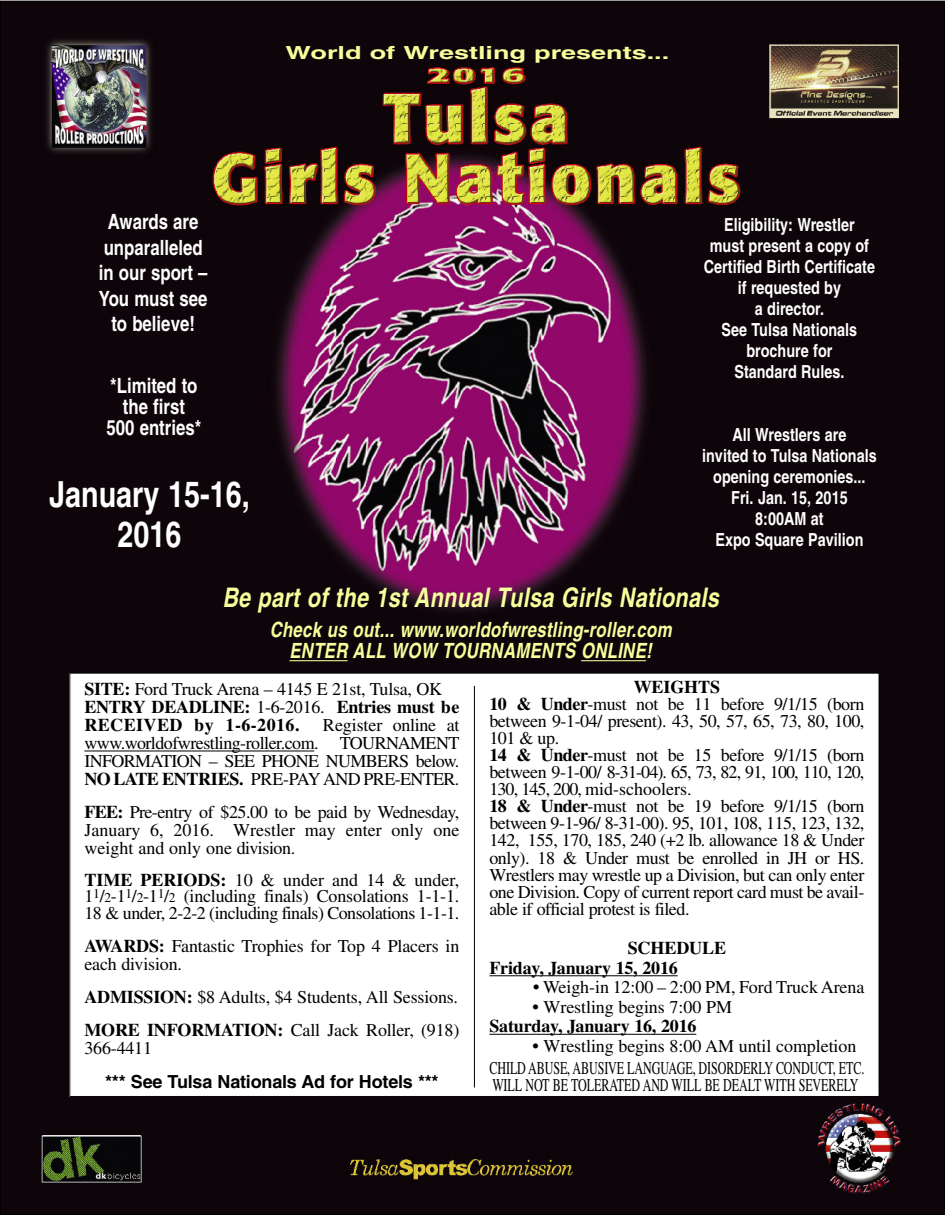
<style>
.page{position:relative;width:945px;height:1215px;background:#fff}
.page>*{position:absolute;margin:0;border:0;box-sizing:border-box;transform-origin:0 0}
.t1{font:700 36px/40.5px "Helvetica";color:#fff;text-align:center;scale:.8 1}
.t2{font:italic 700 27px "Helvetica";letter-spacing:.015em;color:#f5ff9c;scale:.8 1}
.t3{font:700 21px/25.5px "Helvetica";color:#fff;text-align:center;scale:.8 1}
.t4{font:italic 700 21px/21px "Helvetica";letter-spacing:.015em;color:#f5ff9c;text-align:center;scale:.8 1}
.t5{font:18px/17.1px "Times";letter-spacing:-.025em;color:#000;text-align:justify}
.t6{font:700 18px/21px "Helvetica";color:#fff;text-align:center;scale:.8 1}
.t7{font:700 18px/18px "Times";letter-spacing:-.01em;color:#000}
.t8{font:18px/22.5px "Times";letter-spacing:-.005em;color:#000}
.t9{font:18px "Times";letter-spacing:-.005em;color:#000;scale:.67 1}
.t10{font:700 18px "Helvetica";letter-spacing:-.01em;color:#000}
.t11{font:700 18px "Helvetica";color:#f5ff9c;scale:1.5 1}
.s1{font-weight:400}
.s2{font-weight:700}
.s3{font-size:13.5px}
</style>
<div class="page">
<img style="left:2px;top:3px;width:941px;height:1210px">
<hr style="left:289px;top:660px;width:59px;height:1px;background:#f5ff9c">
<hr style="left:581px;top:660px;width:65px;height:1px;background:#f5ff9c">
<div style="left:70px;top:673px;width:809px;height:423px;background:#fff"></div>
<hr style="left:84px;top:751px;width:230px;height:1px;background:#000">
<hr style="left:489px;top:975px;width:189px;height:1px;background:#000">
<hr style="left:489px;top:1034px;width:207px;height:1px;background:#000">
<hr style="left:474px;top:686px;width:1px;height:401px;background:#000">
<p class="t11" style="left:286px;top:41px;width:257px">World of Wrestling presents...</p>
<p class="t3" style="left:99px;top:209px;width:138px">Awards are unparalleled in our sport –<br>You must see to believe!</p>
<p class="t3" style="left:107px;top:375px;width:120px;line-height:21px">*Limited to the first<br>500 entries*</p>
<h1 class="t1" style="left:49px;top:474px;width:253px">January 15-16,<br>2016</h1>
<p class="t6" style="left:704px;top:214px;width:215px">Eligibility: Wrestler<br>must present a copy of<br>Certified Birth Certificate if requested by<br>a director.<br>See Tulsa Nationals brochure for<br>Standard Rules.</p>
<p class="t6" style="left:702px;top:424px;width:220px">All Wrestlers are<br>invited to Tulsa Nationals opening ceremonies...<br>Fri. Jan. 15, 2015<br>8:00AM at<br>Expo Square Pavilion</p>
<h2 class="t2" style="left:222px;top:581px;width:622px">Be part of the 1st Annual Tulsa Girls Nationals</h2>
<p class="t4" style="left:270px;top:619px;width:504px">Check us out... www.worldofwrestling-roller.com<br>ENTER ALL WOW TOURNAMENTS ONLINE!</p>
<p class="t7" style="left:84px;top:680px;width:377px">SITE: <span class="s1">Ford Truck Arena – 4145 E 21st, Tulsa, OK<br></span>ENTRY DEADLINE: <span class="s1">1-6-2016.</span> Entries must be<br>RECEIVED by 1-6-2016.</p>
<p class="t5" style="left:84px;top:716px;width:377px;line-height:18px;text-indent:238px">Register online at www.worldofwrestling-roller.com. TOURNAMENT INFORMATION – SEE PHONE NUMBERS below.<br><span class="s2">NO LATE ENTRIES.</span> PRE-PAY AND PRE-ENTER.</p>
<p class="t5" style="left:84px;top:803px;width:377px;line-height:18px"><span class="s2">FEE:</span> Pre-entry of $25.00 to be paid by Wednesday, January 6, 2016. Wrestler may enter only one weight and only one division.</p>
<p class="t5" style="left:84px;top:871px;width:377px;line-height:16.5px"><span class="s2">TIME PERIODS:</span> 10 &amp; under and 14 &amp; under, 1<sup>1</sup>/<span class="s3">2</span>-1<sup>1</sup>/<span class="s3">2</span>-1<sup>1</sup>/<span class="s3">2</span> (including finals) Consolations 1-1-1.<br>18 &amp; under, 2-2-2 (including finals) Consolations 1-1-1.</p>
<p class="t5" style="left:84px;top:936px;width:376px;line-height:18px"><span class="s2">AWARDS:</span> Fantastic Trophies for Top 4 Placers in each division.</p>
<p class="t5" style="left:84px;top:980px;width:376px;line-height:33px"><span class="s2">ADMISSION:</span> $8 Adults, $4 Students, All Sessions.<br><span class="s2">MORE INFORMATION:</span> Call Jack Roller, (918)</p>
<p class="t5" style="left:84px;top:1039px;width:69px">366-4411</p>
<p class="t10" style="left:105px;top:1071px;width:335px">*** See Tulsa Nationals Ad for Hotels ***</p>
<p class="t5" style="left:489px;top:678px;width:377px;text-align:left;text-indent:144px"><span class="s2">WEIGHTS<br>10 &amp; Under</span>-must not be 11 before 9/1/15 (born between 9-1-04/ present). 43, 50, 57, 65, 73, 80, 100, 101 &amp; up.<br><span class="s2">14 &amp; Under</span>-must not be 15 before 9/1/15 (born between 9-1-00/ 8-31-04). 65, 73, 82, 91, 100, 110, 120, 130, 145, 200, mid-schoolers.<br><span class="s2">18 &amp; Under</span>-must not be 19 before 9/1/15 (born between 9-1-96/ 8-31-00). 95, 101, 108, 115, 123, 132, 142, 155, 170, 185, 240 (+2 lb. allowance 18 &amp; Under only). 18 &amp; Under must be enrolled in JH or HS.<br>Wrestlers may wrestle up a Division, but can only enter one Division. Copy of current report card must be avail&shy;able if official protest is filed.</p>
<p class="t7" style="left:489px;top:938px;width:238px;line-height:19.5px;text-indent:138px">SCHEDULE<br>Friday, January 15, 2016</p>
<p class="t8" style="left:533px;top:976px;width:333px"><span class="s2">•</span> Weigh-in 12:00 – 2:00 PM, Ford Truck Arena</p>
<p class="t7" style="left:489px;top:997px;width:244px;line-height:19.5px;text-indent:43px">• <span class="s1">Wrestling begins 7:00 PM<br></span>Saturday, January 16, 2016</p>
<p class="t8" style="left:489px;top:1034px;width:377px;text-indent:43px"><span class="s2">•</span> Wrestling begins 8:00 AM until completion<br>CHILD ABUSE, ABUSIVE LANGUAGE, DISORDERLY CONDUCT, ETC.</p>
<p class="t9" style="left:492px;top:1075px;width:548px">WILL NOT BE TOLERATED AND WILL BE DEALT WITH SEVERELY</p>
</div>
